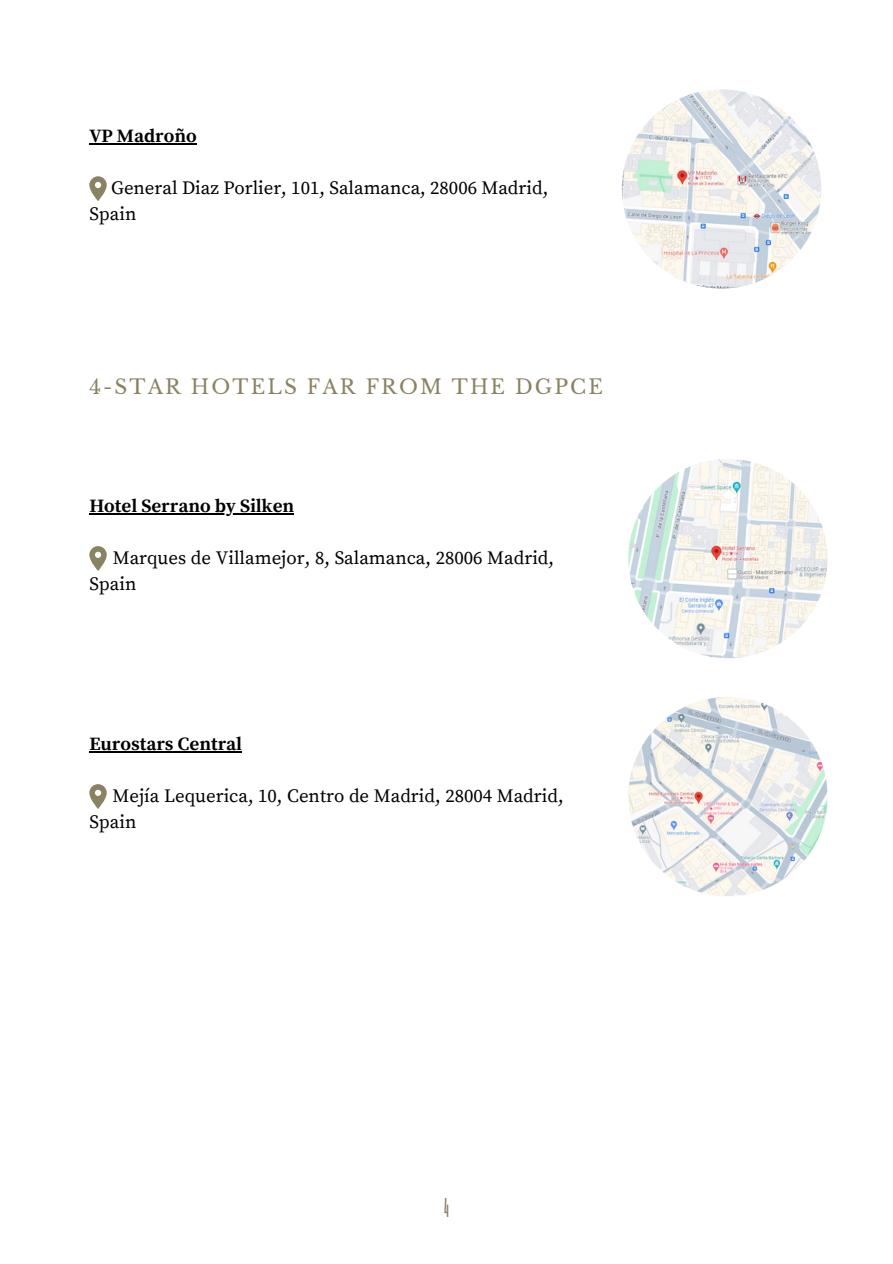
<style>
.page{position:relative;width:893px;height:1264px;background:#fff}
.page>*{position:absolute;margin:0;border:0;box-sizing:border-box;transform-origin:0 0}
.t1{font:22.5px "Six Caps";color:#898263}
.t2{font:19.95px "Libre Baskerville";letter-spacing:.105em;color:#898263}
.t3{font:18.75px/25.8px "Source Serif Pro";color:#000}
.t4{font:700 18.75px "Source Serif Pro";color:#000}
</style>
<div class="page">
<hr style="left:89px;top:513px;width:205px;height:1px;background:#000">
<img style="left:628px;top:459px;width:199px;height:199px;border-radius:50%">
<svg style="left:89px;top:546px;width:17px;height:25px"></svg>
<hr style="left:89px;top:751px;width:153px;height:1px;background:#000">
<svg style="left:89px;top:784px;width:17px;height:25px"></svg>
<img style="left:628px;top:697px;width:199px;height:199px;border-radius:50%">
<hr style="left:89px;top:143px;width:108px;height:1px;background:#000">
<svg style="left:89px;top:176px;width:17px;height:25px"></svg>
<img style="left:621px;top:89px;width:200px;height:200px;border-radius:50%">
<p class="t4" style="left:89px;top:125px;width:109px">VP Madroño</p>
<p class="t3" style="left:89px;top:176px;width:460px;text-indent:22px">General Diaz Porlier, 101, Salamanca, 28006 Madrid,<br>Spain</p>
<p class="t2" style="left:89px;top:375px;width:515px">4-STAR HOTELS FAR FROM THE DGPCE</p>
<h2 class="t4" style="left:89px;top:494px;width:206px">Hotel Serrano by Silken</h2>
<p class="t3" style="left:89px;top:545px;width:466px;text-indent:23px">Marques de Villamejor, 8, Salamanca, 28006 Madrid,<br>Spain</p>
<p class="t4" style="left:89px;top:732px;width:154px">Eurostars Central</p>
<h1 class="t3" style="left:89px;top:783px;width:476px;text-indent:23px">Mejía Lequerica, 10, Centro de Madrid, 28004 Madrid,<br>Spain</h1>
<p class="t1" style="left:444px;top:1192px;width:6px">4</p>
</div>
